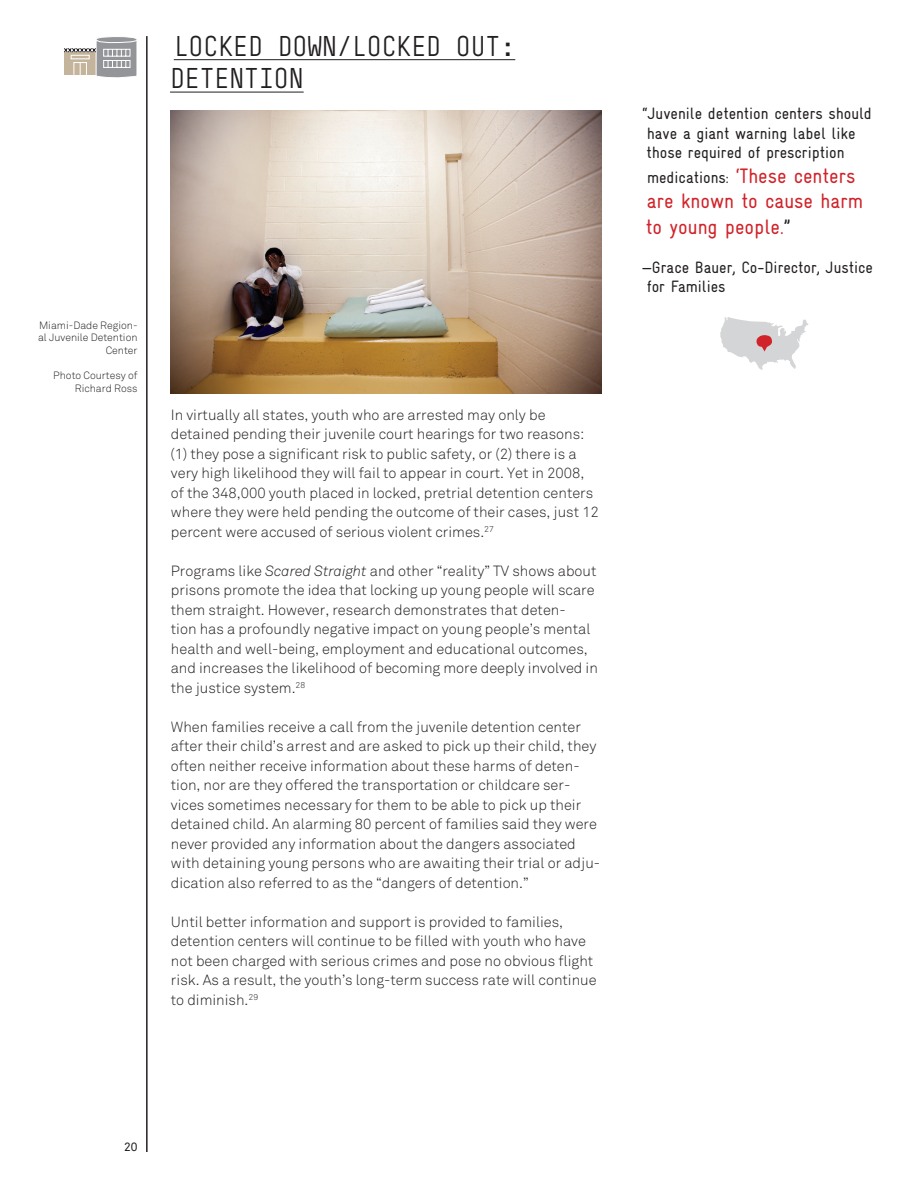
<style>
.page{position:relative;width:918px;height:1188px;background:#fff}
.page>*{position:absolute;margin:0;border:0;box-sizing:border-box;transform-origin:0 0}
.body_text{font:27px/32.4px "Simple";color:#231f20}
.body_text-2{font:21px/25.2px "Gravur Condensed";color:#d1232a}
.body_text-3{font:16.5px/19.5px "Gravur Condensed";color:#231f20}
.body_text-4{font:300 14.7px/19.5px "Akkurat";color:#231f20}
.t1{font:12px "Akkurat";color:#231f20}
.captions_-_left_page{font:300 10.5px/12.6px "Akkurat";color:#231f20;text-align:right}
.s1{font-style:italic}
.s2{font-size:16.5px;color:#231f20}
.s3{color:#231f20}
</style>
<div class="page">
<hr style="left:146px;top:36px;width:2px;height:1116px;background:#231f20">
<hr style="left:174px;top:59px;width:341px;height:1px;background:#231f20">
<hr style="left:170px;top:92px;width:134px;height:1px;background:#231f20">
<svg style="left:720px;top:317px;width:89px;height:53px"></svg>
<img style="left:171px;top:110px;width:430px;height:284px">
<svg style="left:64px;top:37px;width:73px;height:41px"></svg>
<p class="body_text" style="left:170px;top:30px;width:347px">LOCKED DOWN/LOCKED OUT:<br>DETENTION</p>
<p class="captions_-_left_page" style="left:38px;top:319px;width:101px">Miami-Dade Region&shy;al Juvenile Detention<br>Center</p>
<p class="captions_-_left_page" style="left:53px;top:369px;width:86px">Photo Courtesy of<br>Richard Ross</p>
<p class="body_text-4" style="left:171px;top:405px;width:430px">In virtually all states, youth who are arrested may only be detained pending their juvenile court hearings for two reasons: (1) they pose a significant risk to public safety, or (2) there is a very high likelihood they will fail to appear in court. Yet in 2008, of the 348,000 youth placed in locked, pretrial detention centers where they were held pending the outcome of their cases, just 12 percent were accused of serious violent crimes.<sup>27</sup></p>
<p class="body_text-4" style="left:171px;top:561px;width:429px">Programs like <span class="s1">Scared Straight</span> and other “reality” TV shows about prisons promote the idea that locking up young people will scare them straight. However, research demonstrates that deten-<br>tion has a profoundly negative impact on young people’s mental health and well-being, employment and educational outcomes, and increases the likelihood of becoming more deeply involved in the justice system.<sup>28</sup></p>
<p class="body_text-4" style="left:171px;top:717px;width:431px">When families receive a call from the juvenile detention center after their child’s arrest and are asked to pick up their child, they often neither receive information about these harms of deten&shy;tion, nor are they offered the transportation or childcare ser&shy;vices sometimes necessary for them to be able to pick up their detained child. An alarming 80 percent of families said they were never provided any information about the dangers associated with detaining young persons who are awaiting their trial or adju&shy;dication also referred to as the “dangers of detention.”</p>
<p class="body_text-4" style="left:171px;top:912px;width:427px">Until better information and support is provided to families, detention centers will continue to be filled with youth who have not been charged with serious crimes and pose no obvious flight risk. As a result, the youth’s long-term success rate will continue to diminish.<sup>29</sup></p>
<p class="body_text-3" style="left:643px;top:104px;width:231px">“Juvenile detention centers should have a giant warning label like those required of prescription</p>
<p class="body_text-2" style="left:646px;top:163px;width:219px"><span class="s2">medications:</span> ‘These centers are known to cause harm to young people.<span class="s3">”</span></p>
<p class="body_text-3" style="left:642px;top:257px;width:232px">—Grace Bauer, Co-Director, Justice for Families</p>
<p class="t1" style="left:124px;top:1140px;width:15px">20</p>
</div>
